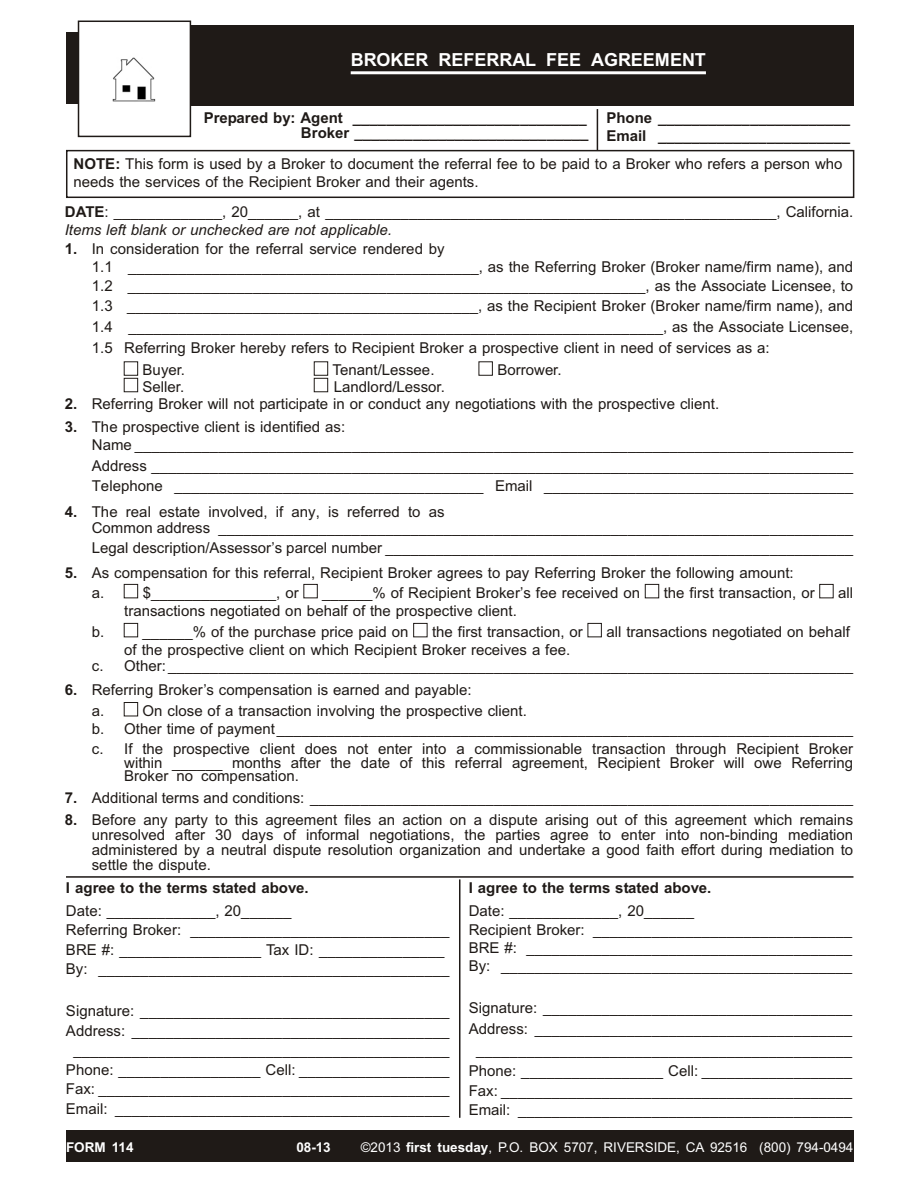
<style>
.page{position:relative;width:918px;height:1188px;background:#fff}
.page>*{position:absolute;margin:0;border:0;box-sizing:border-box;transform-origin:0 0}
.t1{font:700 18px "Arial";color:#fff}
.t2{font:15px/19.5px "Arial";color:#1f1a17}
.t3{font:700 15px/15.3px "Arial";color:#1f1a17;text-align:right}
.t4{font:13.5px "Arial";letter-spacing:-.005em;color:#fff}
.t5{font:700 13.5px "Arial";color:#fff}
.s1{font-weight:700}
.s2{font-style:italic}
</style>
<div class="page">
<div style="left:124px;top:584px;width:14px;height:14px;border:1px solid #1f1a17"></div>
<div style="left:304px;top:584px;width:13px;height:14px;border:1px solid #1f1a17"></div>
<div style="left:645px;top:584px;width:14px;height:14px;border:1px solid #1f1a17"></div>
<div style="left:820px;top:584px;width:13px;height:14px;border:1px solid #1f1a17"></div>
<div style="left:124px;top:623px;width:14px;height:14px;border:1px solid #1f1a17"></div>
<div style="left:414px;top:623px;width:13px;height:14px;border:1px solid #1f1a17"></div>
<div style="left:588px;top:623px;width:13px;height:14px;border:1px solid #1f1a17"></div>
<div style="left:124px;top:703px;width:14px;height:13px;border:1px solid #1f1a17"></div>
<hr style="left:459px;top:879px;width:1px;height:239px;background:#1f1a17">
<hr style="left:66px;top:876px;width:787px;height:2px;background:#1f1a17">
<div style="left:191px;top:25px;width:663px;height:81px;background:#1f1a17"></div>
<hr style="left:351px;top:71px;width:355px;height:3px;background:#fff">
<div style="left:66px;top:1131px;width:787px;height:31px;background:#1f1a17"></div>
<div style="left:124px;top:362px;width:14px;height:13px;border:1px solid #1f1a17"></div>
<div style="left:124px;top:378px;width:14px;height:14px;border:1px solid #1f1a17"></div>
<div style="left:314px;top:362px;width:14px;height:13px;border:1px solid #1f1a17"></div>
<div style="left:314px;top:378px;width:14px;height:14px;border:1px solid #1f1a17"></div>
<div style="left:66px;top:150px;width:788px;height:48px;border:2px solid #1f1a17"></div>
<div style="left:78px;top:21px;width:113px;height:116px;border:2px solid #1f1a17"></div>
<img style="left:112px;top:57px;width:44px;height:45px">
<div style="left:66px;top:32px;width:13px;height:72px;background:#1f1a17"></div>
<hr style="left:597px;top:109px;width:1px;height:41px;background:#1f1a17">
<p class="t1" style="left:351px;top:53px;width:357px">BROKER REFERRAL FEE AGREEMENT</p>
<p class="t3" style="left:204px;top:111px;width:386px">Prepared by: Agent ____________________________<br>Broker ____________________________</p>
<p class="t3" style="left:606px;top:110px;width:245px;line-height:18px;text-align:left">Phone _______________________<br>Email _______________________</p>
<p class="t2" style="left:74px;top:156px;width:771px;line-height:18px"><span class="s1">NOTE:</span> This form is used by a Broker to document the referral fee to be paid to a Broker who refers a person who needs the services of the Recipient Broker and their agents.</p>
<p class="t2" style="left:65px;top:204px;width:790px;line-height:18px"><span class="s1">DATE</span>: _____________, 20______, at ______________________________________________________, California.<br><span class="s2">Items left blank or un checked are not ap pli ca ble.</span></p>
<p class="t2" style="left:92px;top:241px;width:763px;line-height:18.3px;text-indent:-27px"><span class="s1">1.</span> In consideration for the referral service rendered by<br>1.1 __________________________________________, as the Referring Broker (Broker name/firm name), and<br>1.2 ______________________________________________________________, as the Associate Licensee, to</p>
<p class="t2" style="left:92px;top:297px;width:763px;line-height:20.2px">1.3 __________________________________________, as the Recipient Broker (Broker name/firm name), and<br>1.4 ________________________________________________________________, as the Associate Licensee,</p>
<p class="t2" style="left:92px;top:340px;width:679px">1.5 Referring Broker hereby refers to Recipient Broker a prospective client in need of services as a:</p>
<p class="t2" style="left:143px;top:363px;width:44px;line-height:16.5px">Buyer.<br>Seller.</p>
<p class="t2" style="left:333px;top:363px;width:114px;line-height:16.5px">Tenant/Lessee.<br>Landlord/Lessor.</p>
<p class="t2" style="left:497px;top:362px;width:66px">Borrower.</p>
<p class="t2" style="left:65px;top:396px;width:656px"><span class="s1">2.</span> Referring Broker will not participate in or conduct any negotiations with the prospective client.</p>
<p class="t2" style="left:92px;top:419px;width:763px;line-height:18px;text-indent:-27px"><span class="s1">3.</span> The prospective client is identified as:<br>Name ______________________________________________________________________________________</p>
<p class="t2" style="left:92px;top:458px;width:763px">Address ____________________________________________________________________________________<br>Telephone _____________________________________ Email _____________________________________</p>
<p class="t2" style="left:92px;top:504px;width:763px;line-height:16.5px;text-indent:-27px"><span class="s1">4.</span> The real estate involved, if any, is referred to as<br>Common address ____________________________________________________________________________</p>
<p class="t2" style="left:92px;top:539px;width:763px">Legal description/Assessor’s parcel number ________________________________________________________</p>
<p class="t2" style="left:92px;top:565px;width:703px;text-indent:-27px"><span class="s1">5.</span> As compensation for this referral, Recipient Broker agrees to pay Referring Broker the following amount: a.</p>
<p class="t2" style="left:143px;top:584px;width:158px">$_______________, or</p>
<p class="t2" style="left:322px;top:584px;width:319px">______% of Recipient Broker’s fee received on</p>
<p class="t2" style="left:664px;top:584px;width:152px">the first transaction, or</p>
<p class="t2" style="left:838px;top:584px;width:17px">all</p>
<p class="t2" style="left:124px;top:602px;width:394px">transactions negotiated on behalf of the prospective client.</p>
<p class="t2" style="left:92px;top:623px;width:14px">b.</p>
<p class="t2" style="left:143px;top:623px;width:267px">______% of the purchase price paid on</p>
<p class="t2" style="left:432px;top:623px;width:152px">the first transaction, or</p>
<p class="t2" style="left:606px;top:623px;width:245px">all transactions negotiated on behalf</p>
<p class="t2" style="left:92px;top:643px;width:763px;line-height:16.5px;text-indent:32px">of the prospective client on which Recipient Broker receives a fee.<br>c. Other:__________________________________________________________________________________</p>
<p class="t2" style="left:92px;top:681px;width:381px;line-height:21px;text-indent:-27px"><span class="s1">6.</span> Referring Broker’s compensation is earned and payable: a.</p>
<p class="t2" style="left:92px;top:703px;width:763px;line-height:18px;text-indent:51px">On close of a transaction involving the prospective client.<br>b. Other time of payment_____________________________________________________________________</p>
<p class="t2" style="left:124px;top:744px;width:731px;line-height:13.5px;text-align:justify;text-indent:-32px">c. If the prospective client does not enter into a commissionable transaction through Recipient Broker within ______ months after the date of this referral agreement, Recipient Broker will owe Referring Broker no compensation.</p>
<p class="t2" style="left:65px;top:789px;width:790px"><span class="s1">7.</span> Additional terms and conditions: _________________________________________________________________</p>
<p class="t2" style="left:92px;top:814px;width:763px;line-height:15px;text-align:justify;text-indent:-27px"><span class="s1">8.</span> Before any party to this agreement files an action on a dispute arising out of this agreement which remains unresolved after 30 days of informal negotiations, the parties agree to enter into non-binding mediation administered by a neutral dispute resolution organization and undertake a good faith effort during mediation to settle the dispute.</p>
<p class="t3" style="left:66px;top:882px;width:244px">I agree to the terms stated above.</p>
<p class="t2" style="left:66px;top:902px;width:385px">Date: _____________, 20______<br>Referring Broker: _______________________________ BRE #: _________________ Tax ID: _______________ By: __________________________________________</p>
<p class="t2" style="left:66px;top:1003px;width:385px;text-align:center">Signature: _____________________________________ Address: ______________________________________ _____________________________________________ Phone: _________________ Cell: __________________ Fax: __________________________________________ Email: ________________________________________</p>
<p class="t3" style="left:469px;top:882px;width:244px">I agree to the terms stated above.</p>
<p class="t2" style="left:469px;top:902px;width:385px">Date: _____________, 20______<br>Recipient Broker: _______________________________</p>
<p class="t2" style="left:469px;top:940px;width:385px;line-height:18px">BRE #: _______________________________________<br>By: __________________________________________</p>
<p class="t2" style="left:469px;top:999px;width:385px;line-height:21px;text-align:center">Signature: _____________________________________ Address: ______________________________________ _____________________________________________ Phone: _________________ Cell: __________________</p>
<p class="t2" style="left:469px;top:1082px;width:385px">Fax: __________________________________________<br>Email: ________________________________________</p>
<p class="t5" style="left:66px;top:1142px;width:69px">FORM 114</p>
<p class="t5" style="left:296px;top:1142px;width:36px">08-13</p>
<p class="t4" style="left:361px;top:1142px;width:494px">©2013 <span class="s1">first tuesday</span>, P.O. BOX 5707, RIVERSIDE, CA 92516 (800) 794-0494</p>
</div>
